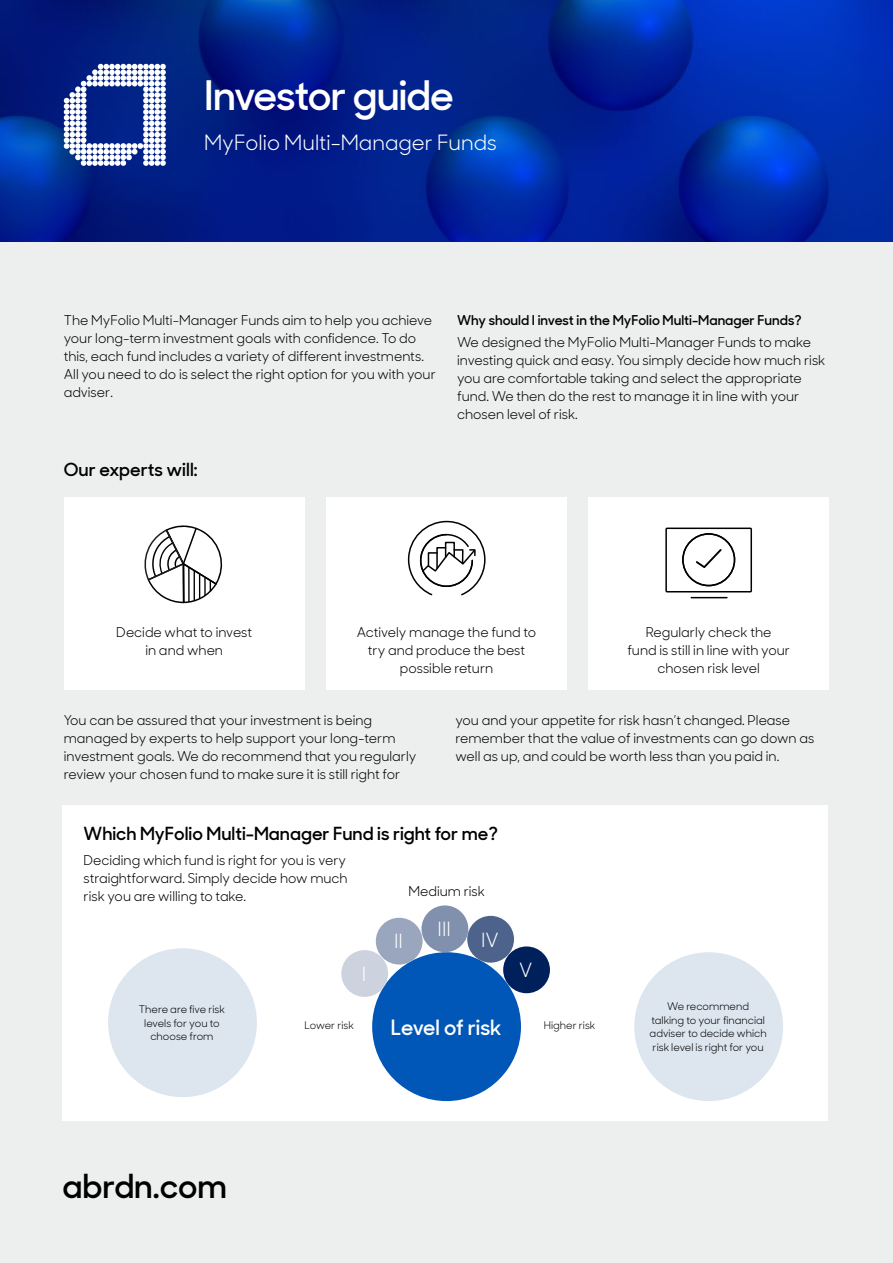
<style>
.page{position:relative;width:893px;height:1263px;background:#edeeee}
.page>*{position:absolute;margin:0;border:0;box-sizing:border-box;transform-origin:0 0}
.t1{font:600 40.5px "Sharp Sans Display No 1";letter-spacing:-.02em;color:#fff}
.t2{font:600 33px "Sharp Sans Display No 1";color:#000}
.t3{font:21px "Sharp Sans Display No 1";color:#fff}
.t4{font:600 21px "Sharp Sans Display No 1";letter-spacing:-.01em;color:#fff}
.t5{font:19.5px "Sharp Sans Display No 1";color:#fff}
.t6{font:600 18px "Sharp Sans Display No 1";color:#000}
.t7{font:13.5px/18px "Sharp Sans Display No 1";color:#000}
.t8{font:600 13.5px "Sharp Sans Display No 1";color:#000}
.t9{font:10.5px/13.5px "Sharp Sans Display No 1";color:#000;text-align:center}
</style>
<div class="page">
<img style="left:0;top:0;width:893px;height:242px">
<svg style="left:64px;top:64px;width:102px;height:102px;background:#7284bb"></svg>
<div style="left:64px;top:497px;width:241px;height:193px;background:#fff"></div>
<svg style="left:144px;top:525px;width:79px;height:79px"></svg>
<div style="left:326px;top:497px;width:241px;height:193px;background:#fff"></div>
<svg style="left:407px;top:520px;width:79px;height:76px"></svg>
<div style="left:588px;top:497px;width:241px;height:193px;background:#fff"></div>
<div style="left:682px;top:533px;width:53px;height:53px;border:2px solid #000;border-radius:50%"></div>
<div style="left:665px;top:527px;width:87px;height:65px;border:2px solid #000"></div>
<hr style="left:691px;top:597px;width:36px;height:1px;background:#000">
<svg style="left:696px;top:549px;width:26px;height:19px"></svg>
<div style="left:62px;top:806px;width:766px;height:315px;background:#fff"></div>
<div style="left:108px;top:948px;width:149px;height:149px;background:#dde5ef;border-radius:50%"></div>
<div style="left:634px;top:952px;width:149px;height:149px;background:#dde5ef;border-radius:50%"></div>
<div style="left:372px;top:952px;width:149px;height:149px;background:#0057b7;border-radius:50%"></div>
<div style="left:341px;top:950px;width:47px;height:47px;background:#ccd2de;border-radius:50%"></div>
<div style="left:421px;top:905px;width:47px;height:47px;background:#8090ad;border-radius:50%"></div>
<div style="left:376px;top:918px;width:47px;height:46px;background:#99a6bd;border-radius:50%"></div>
<div style="left:467px;top:916px;width:47px;height:47px;background:#4d638c;border-radius:50%"></div>
<div style="left:503px;top:946px;width:47px;height:47px;background:#00205b;border-radius:50%"></div>
<h1 class="t1" style="left:204px;top:64px;width:251px">Investor guide</h1>
<h3 class="t3" style="left:204px;top:126px;width:294px">MyFolio Multi-Manager Funds</h3>
<p class="t7" style="left:64px;top:310px;width:374px">The MyFolio Multi-Manager Funds aim to help you achieve your long-term investment goals with confidence. To do this, each fund includes a variety of different investments.<br>All you need to do is select the right option for you with your adviser.</p>
<p class="t8" style="left:457px;top:309px;width:346px">Why should I invest in the MyFolio Multi-Manager Funds?</p>
<p class="t7" style="left:457px;top:332px;width:370px">We designed the MyFolio Multi-Manager Funds to make investing quick and easy. You simply decide how much risk you are comfortable taking and select the appropriate fund. We then do the rest to manage it in line with your chosen level of risk.</p>
<h3 class="t6" style="left:64px;top:456px;width:135px">Our experts will:</h3>
<p class="t7" style="left:116px;top:622px;width:137px;text-align:center">Decide what to invest in and when</p>
<p class="t7" style="left:357px;top:622px;width:181px;text-align:center">Actively manage the fund to try and produce the best possible return</p>
<p class="t7" style="left:627px;top:622px;width:164px;text-align:center">Regularly check the<br>fund is still in line with your chosen risk level</p>
<p class="t7" style="left:64px;top:710px;width:354px">You can be assured that your investment is being managed by experts to help support your long-term investment goals. We do recommend that you regularly review your chosen fund to make sure it is still right for</p>
<p class="t7" style="left:455px;top:710px;width:360px">you and your appetite for risk hasn’t changed. Please remember that the value of investments can go down as well as up, and could be worth less than you paid in.</p>
<h3 class="t6" style="left:84px;top:820px;width:416px">Which MyFolio Multi-Manager Fund is right for me?</h3>
<p class="t7" style="left:84px;top:850px;width:266px">Deciding which fund is right for you is very straightforward. Simply decide how much risk you are willing to take.</p>
<p class="t7" style="left:408px;top:881px;width:78px">Medium risk</p>
<h3 class="t5" style="left:362px;top:958px;width:6px">I</h3>
<h3 class="t5" style="left:438px;top:914px;width:15px">III</h3>
<h3 class="t5" style="left:394px;top:926px;width:10px">II</h3>
<h3 class="t5" style="left:481px;top:924px;width:19px">IV</h3>
<h3 class="t5" style="left:519px;top:955px;width:15px">V</h3>
<p class="t9" style="left:139px;top:1002px;width:88px">There are five risk levels for you to choose from</p>
<p class="t9" style="left:650px;top:999px;width:119px">We recommend talking to your financial adviser to decide which risk level is right for you</p>
<h3 class="t4" style="left:391px;top:1011px;width:112px">Level of risk</h3>
<p class="t9" style="left:304px;top:1018px;width:51px">Lower risk</p>
<p class="t9" style="left:544px;top:1018px;width:53px">Higher risk</p>
<h2 class="t2" style="left:63px;top:1161px;width:166px">abrdn.com</h2>
</div>
